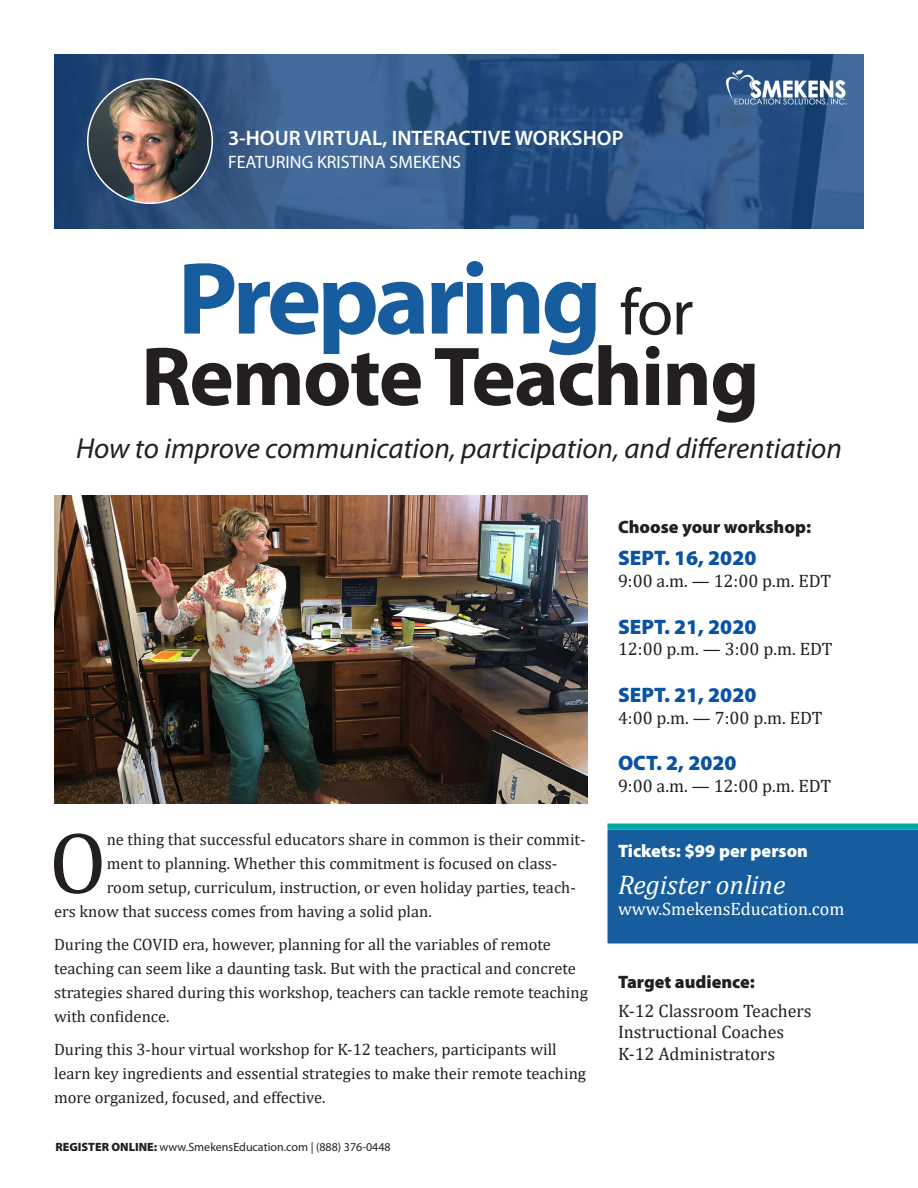
<style>
.page{position:relative;width:918px;height:1188px;background:#fff}
.page>*{position:absolute;margin:0;border:0;box-sizing:border-box;transform-origin:0 0}
.t1{font:700 103.35px "Myriad Pro";letter-spacing:-.04em;color:#175d9e}
.t2{font:88.5px "Cambria";color:#231f20}
.t3{font:700 84.3px "Myriad Pro";letter-spacing:-.02em;color:#231f20}
.t4{font:66px "Myriad Pro";color:#231f20}
.t5{font:italic 29.1px "Myriad Pro";color:#231f20}
.t6{font:italic 27px "Cambria";color:#fff}
.t7{font:900 21px "Myriad Pro";color:#0a52a2}
.t8{font:600 21px "Myriad Pro";color:#fff}
.t9{font:18px "Cambria";color:#231f20}
.t10{font:900 18px "Myriad Pro";color:#231f20}
.t11{font:18px "Myriad Pro";color:#fff}
.t12{font:18px "Cambria";color:#fff}
.t13{font:900 18px "Myriad Pro";color:#fff}
.t14{font:16.5px/24px "Cambria";color:#231f20}
.t15{font:12px "Myriad Pro";color:#231f20}
.s1{font-weight:900}
</style>
<div class="page">
<div style="left:607px;top:828px;width:311px;height:116px;background:#175d9e"></div>
<img style="left:54px;top:54px;width:810px;height:175px">
<img style="left:54px;top:495px;width:534px;height:309px">
<img style="left:88px;top:80px;width:124px;height:123px">
<div style="left:87px;top:78px;width:126px;height:126px;border:2px solid #fff;border-radius:50%"></div>
<div style="left:608px;top:824px;width:310px;height:6px;background:#00a9a2"></div>
<img style="left:726px;top:71px;width:120px;height:34px">
<p class="t8" style="left:228px;top:124px;width:397px">3-HOUR VIRTUAL, INTERACTIVE WORKSHOP</p>
<p class="t11" style="left:228px;top:151px;width:235px">FEATURING KRISTINA SMEKENS</p>
<p class="t1" style="left:178px;top:231px;width:426px">Preparing</p>
<p class="t4" style="left:620px;top:272px;width:75px">for</p>
<p class="t3" style="left:141px;top:322px;width:620px">Remote Teaching</p>
<p class="t5" style="left:76px;top:431px;width:767px">How to improve communication, participation, and differentiation</p>
<p class="t2" style="left:49px;top:811px;width:59px">O</p>
<p class="t14" style="left:107px;top:827px;width:480px">ne thing that successful educators share in common is their commit-</p>
<p class="t14" style="left:107px;top:851px;width:452px">ment to planning. Whether this commitment is focused on class-</p>
<p class="t14" style="left:107px;top:875px;width:471px">room setup, curriculum, instruction, or even holiday parties, teach-</p>
<p class="t14" style="left:54px;top:899px;width:379px">ers know that success comes from having a solid plan.</p>
<p class="t14" style="left:54px;top:932px;width:535px">During the COVID era, however, planning for all the variables of remote teaching can seem like a daunting task. But with the practical and concrete strategies shared during this workshop, teachers can tackle remote teaching with confidence.</p>
<p class="t14" style="left:54px;top:1037px;width:534px">During this 3-hour virtual workshop for K-12 teachers, participants will learn key ingredients and essential strategies to make their remote teaching more organized, focused, and effective.</p>
<p class="t15" style="left:56px;top:1139px;width:337px"><span class="s1">REGISTER ONLINE:</span> www.SmekensEducation.com | (888) 376-0448</p>
<p class="t10" style="left:618px;top:516px;width:195px">Choose your workshop:</p>
<p class="t7" style="left:618px;top:546px;width:140px">SEPT. 16, 2020</p>
<p class="t9" style="left:618px;top:570px;width:215px">9:00 a.m. — 12:00 p.m. EDT</p>
<p class="t7" style="left:618px;top:615px;width:140px">SEPT. 21, 2020</p>
<p class="t9" style="left:618px;top:638px;width:216px">12:00 p.m. — 3:00 p.m. EDT</p>
<p class="t7" style="left:618px;top:683px;width:140px">SEPT. 21, 2020</p>
<p class="t9" style="left:618px;top:707px;width:206px">4:00 p.m. — 7:00 p.m. EDT</p>
<p class="t7" style="left:618px;top:751px;width:120px">OCT. 2, 2020</p>
<p class="t9" style="left:618px;top:775px;width:215px">9:00 a.m. — 12:00 p.m. EDT</p>
<p class="t13" style="left:618px;top:841px;width:192px">Tickets: $99 per person</p>
<p class="t6" style="left:618px;top:865px;width:169px">Register online</p>
<p class="t12" style="left:618px;top:899px;width:228px">www.SmekensEducation.com</p>
<p class="t10" style="left:618px;top:971px;width:138px">Target audience:</p>
<p class="t9" style="left:618px;top:1000px;width:195px">K-12 Classroom Teachers</p>
<p class="t9" style="left:618px;top:1022px;width:168px">Instructional Coaches</p>
<p class="t9" style="left:618px;top:1043px;width:159px">K-12 Administrators</p>
</div>
